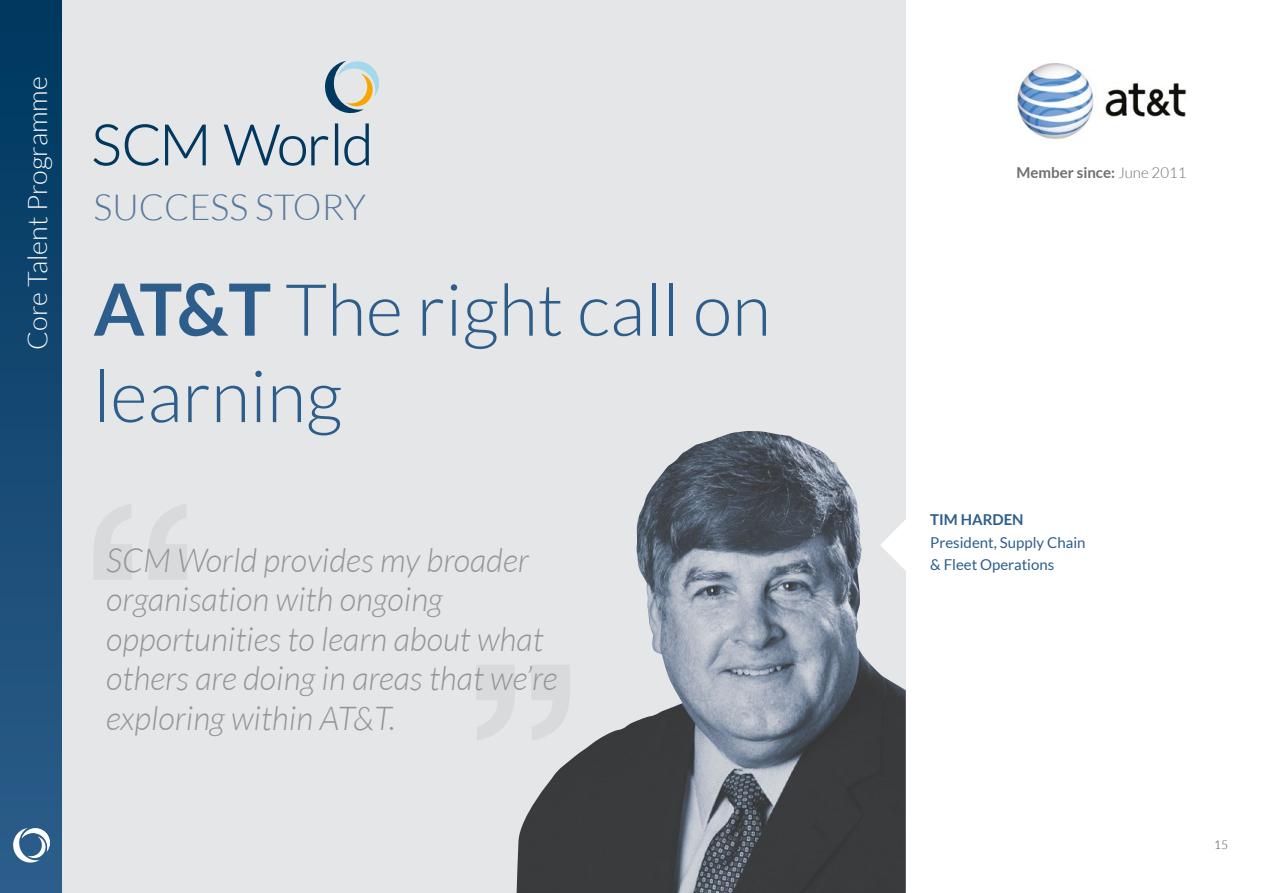
<style>
.page{position:relative;width:1263px;height:893px;background:#fff}
.page>*{position:absolute;margin:0;border:0;box-sizing:border-box;transform-origin:0 0}
.t1{font:300 72px/86.4px "Lato";color:#2d5e8b}
.t2{font:300 36px "Lato";color:#5978a0}
.t3{font:italic 300 33px/39.6px "Lato";color:#939598}
.t4{font:300 27px "Lato";color:#fff}
.t5{font:15px/22.5px "Lato";color:#2d5e8b}
.t6{font:700 15px "Lato";color:#6d6f72}
.t7{font:700 15px "Lato";color:#2d5e8b}
.t8{font:300 12px "Lato";color:#444547}
.s1{font-weight:700}
.s2{font-weight:300}
</style>
<div class="page">
<div style="left:62px;top:0;width:844px;height:893px;background:#e5e6e7"></div>
<img style="left:517px;top:431px;width:389px;height:462px">
<svg style="left:325px;top:61px;width:54px;height:52px"></svg>
<svg style="left:94px;top:124px;width:25px;height:42px"></svg>
<svg style="left:125px;top:124px;width:34px;height:42px"></svg>
<svg style="left:165px;top:125px;width:41px;height:40px"></svg>
<svg style="left:224px;top:125px;width:104px;height:41px"></svg>
<svg style="left:335px;top:123px;width:3px;height:42px"></svg>
<svg style="left:344px;top:123px;width:25px;height:43px"></svg>
<svg style="left:880px;top:510px;width:26px;height:70px"></svg>
<div style="left:0;top:0;width:62px;height:893px;background:linear-gradient(to bottom,#00375f,#2e5e8b)"></div>
<img style="left:1017px;top:63px;width:170px;height:76px">
<svg style="left:149px;top:504px;width:38px;height:75px"></svg>
<svg style="left:94px;top:504px;width:38px;height:75px"></svg>
<svg style="left:477px;top:665px;width:37px;height:75px"></svg>
<svg style="left:531px;top:665px;width:39px;height:76px"></svg>
<svg style="left:12px;top:826px;width:39px;height:37px"></svg>
<p class="t4" style="left:23px;top:350px;width:275px;rotate:-90deg">Core Talent Programme</p>
<p class="t2" style="left:94px;top:187px;width:274px">SUCCESS STORY</p>
<h1 class="t1" style="left:94px;top:267px;width:679px"><span class="s1">AT&amp;T</span> The right call on learning</h1>
<p class="t3" style="left:106px;top:541px;width:453px">SCM World provides my broader organisation with ongoing opportunities to learn about what others are doing in areas that we’re exploring within AT&amp;T.</p>
<p class="t6" style="left:1017px;top:164px;width:171px">Member since: <span class="s2">June 2011</span></p>
<p class="t7" style="left:930px;top:511px;width:95px">TIM HARDEN</p>
<p class="t5" style="left:930px;top:531px;width:157px">President, Supply Chain &amp; Fleet Operations</p>
<p class="t8" style="left:1214px;top:838px;width:15px">15</p>
</div>
